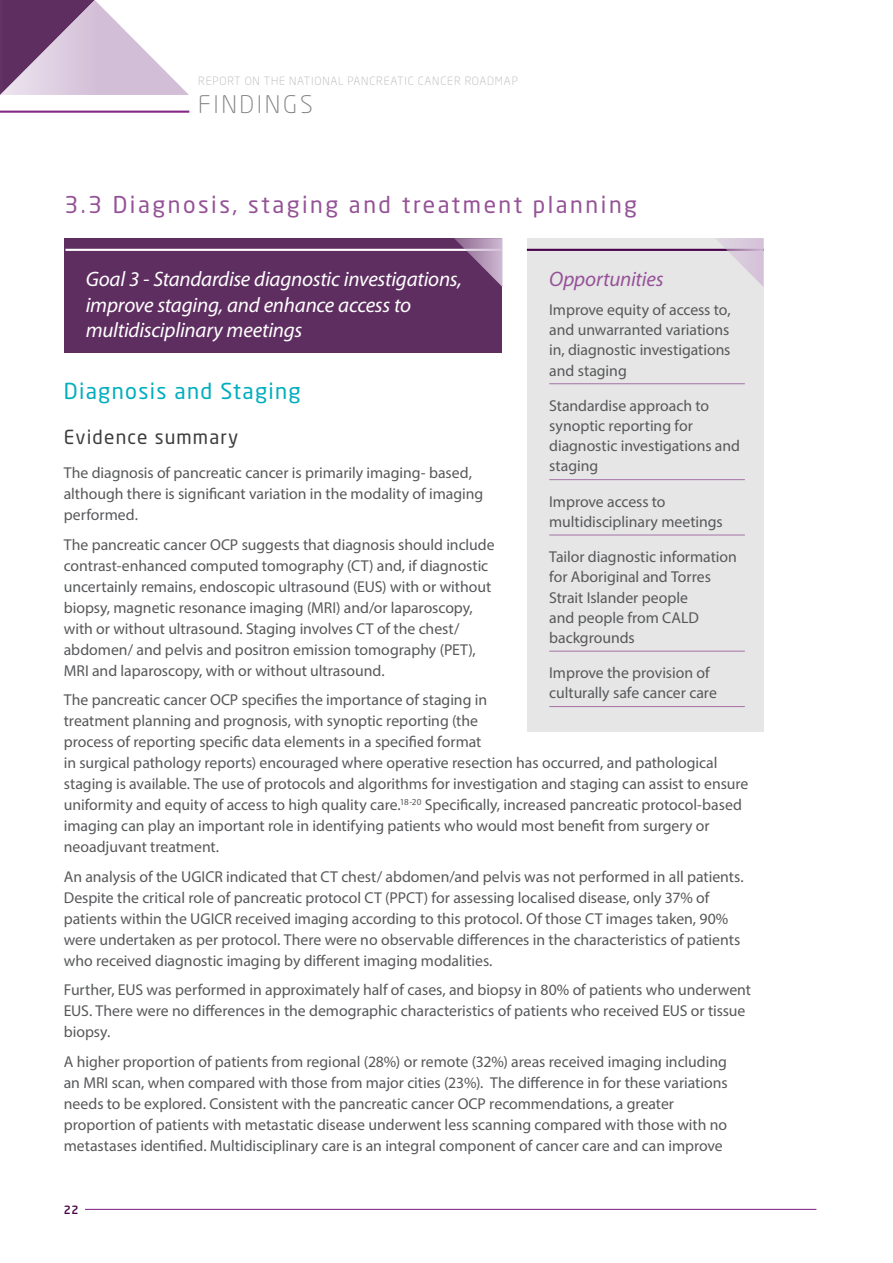
<style>
.page{position:relative;width:893px;height:1263px;background:#fff}
.page>*{position:absolute;margin:0;border:0;box-sizing:border-box;transform-origin:0 0}
.t1{font:300 24px "Neo Sans Std";letter-spacing:.11em;color:#818285}
.t2{font:22.8px "Neo Sans Std";letter-spacing:.11em;color:#955297}
.t3{font:21.75px "Neo Sans Std";letter-spacing:.06em;color:#00aebd}
.t4{font:italic 21px/25.5px "Myriad Pro";letter-spacing:-.01em;color:#fff}
.t5{font:italic 21px "Myriad Pro";letter-spacing:-.01em;color:#975399}
.t6{font:19.2px "Neo Sans Std";letter-spacing:.06em;color:#3e3e3f}
.t7{font:15.75px/21px "Myriad Pro";letter-spacing:-.005em;color:#57585a}
.t8{font:300 11.25px "Neo Sans Std";letter-spacing:.07em;color:#b8b6b8}
.t9{font:500 11.25px "Neo Sans Std";color:#480048}
</style>
<div class="page">
<hr style="left:85px;top:1209px;width:731px;height:1px;background:#842885">
<hr style="left:0;top:111px;width:189px;height:2px;background:#842885">
<svg style="left:0;top:0;width:189px;height:95px"></svg>
<div style="left:64px;top:238px;width:438px;height:115px;background:#5e2e60"></div>
<div style="left:527px;top:238px;width:236px;height:493px;background:#e6e6e6"></div>
<hr style="left:549px;top:383px;width:196px;height:1px;background:#a978ac">
<hr style="left:549px;top:479px;width:196px;height:1px;background:#a978ac">
<hr style="left:549px;top:534px;width:196px;height:1px;background:#a978ac">
<hr style="left:549px;top:651px;width:196px;height:1px;background:#a978ac">
<hr style="left:549px;top:706px;width:196px;height:1px;background:#a978ac">
<hr style="left:65px;top:249px;width:437px;height:2px;background:#fff">
<hr style="left:527px;top:249px;width:236px;height:2px;background:#480048">
<svg style="left:715px;top:238px;width:48px;height:48px"></svg>
<svg style="left:454px;top:238px;width:48px;height:49px"></svg>
<p class="t8" style="left:198px;top:74px;width:321px">REPORT ON THE NATIONAL PANCREATIC CANCER ROADMAP</p>
<h1 class="t1" style="left:198px;top:90px;width:116px">FINDINGS</h1>
<h2 class="t2" style="left:64px;top:191px;width:574px">3.3 Diagnosis, staging and treatment planning</h2>
<h3 class="t4" style="left:86px;top:266px;width:378px">Goal 3 - Standardise diagnostic investigations, improve staging, and enhance access to multidisciplinary meetings</h3>
<h3 class="t5" style="left:549px;top:266px;width:116px">Opportunities</h3>
<p class="t7" style="left:549px;top:299px;width:183px;line-height:20.2px;text-align:justify">Improve equity of access to, and unwarranted variations in, diagnostic investigations and staging</p>
<p class="t7" style="left:549px;top:395px;width:192px;line-height:20.2px">Standardise approach to synoptic reporting for diagnostic investigations and staging</p>
<p class="t7" style="left:549px;top:491px;width:175px;line-height:20.2px">Improve access to multidisciplinary meetings</p>
<p class="t7" style="left:549px;top:546px;width:189px;line-height:20.2px">Tailor diagnostic information for Aboriginal and Torres<br>Strait Islander people<br>and people from CALD backgrounds</p>
<p class="t7" style="left:549px;top:662px;width:169px;line-height:20.2px">Improve the provision of culturally safe cancer care</p>
<h3 class="t3" style="left:64px;top:378px;width:238px">Diagnosis and Staging</h3>
<p class="t6" style="left:64px;top:426px;width:176px">Evidence summary</p>
<p class="t7" style="left:64px;top:462px;width:421px">The diagnosis of pancreatic cancer is primarily imaging- based, although there is significant variation in the modality of imaging performed.</p>
<p class="t7" style="left:64px;top:534px;width:432px">The pancreatic cancer OCP suggests that diagnosis should include contrast-enhanced computed tomography (CT) and, if diagnostic uncertainly remains, endoscopic ultrasound (EUS) with or without biopsy, magnetic resonance imaging (MRI) and/or laparoscopy, with or without ultrasound. Staging involves CT of the chest/ abdomen/ and pelvis and positron emission tomography (PET), MRI and laparoscopy, with or without ultrasound.</p>
<p class="t7" style="left:64px;top:689px;width:686px">The pancreatic cancer OCP specifies the importance of staging in<br>treatment planning and prognosis, with synoptic reporting (the<br>process of reporting specific data elements in a specified format<br>in surgical pathology reports) encouraged where operative resection has occurred, and pathological staging is available. The use of protocols and algorithms for investigation and staging can assist to ensure uniformity and equity of access to high quality care.<sup>18-20</sup> Specifically, increased pancreatic protocol-based imaging can play an important role in identifying patients who would most benefit from surgery or neoadjuvant treatment.</p>
<p class="t7" style="left:64px;top:866px;width:681px">An analysis of the UGICR indicated that CT chest/ abdomen/and pelvis was not performed in all patients.<br>Despite the critical role of pancreatic protocol CT (PPCT) for assessing localised disease, only 37% of patients within the UGICR received imaging according to this protocol. Of those CT images taken, 90% were undertaken as per protocol. There were no observable differences in the characteristics of patients who received diagnostic imaging by different imaging modalities.</p>
<p class="t7" style="left:64px;top:979px;width:689px">Further, EUS was performed in approximately half of cases, and biopsy in 80% of patients who underwent<br>EUS. There were no differences in the demographic characteristics of patients who received EUS or tissue biopsy.</p>
<p class="t7" style="left:64px;top:1051px;width:665px">A higher proportion of patients from regional (28%) or remote (32%) areas received imaging including an MRI scan, when compared with those from major cities (23%). The difference in for these variations needs to be explored. Consistent with the pancreatic cancer OCP recommendations, a greater proportion of patients with metastatic disease underwent less scanning compared with those with no metastases identified. Multidisciplinary care is an integral component of cancer care and can improve</p>
<p class="t9" style="left:64px;top:1202px;width:16px">22</p>
</div>
